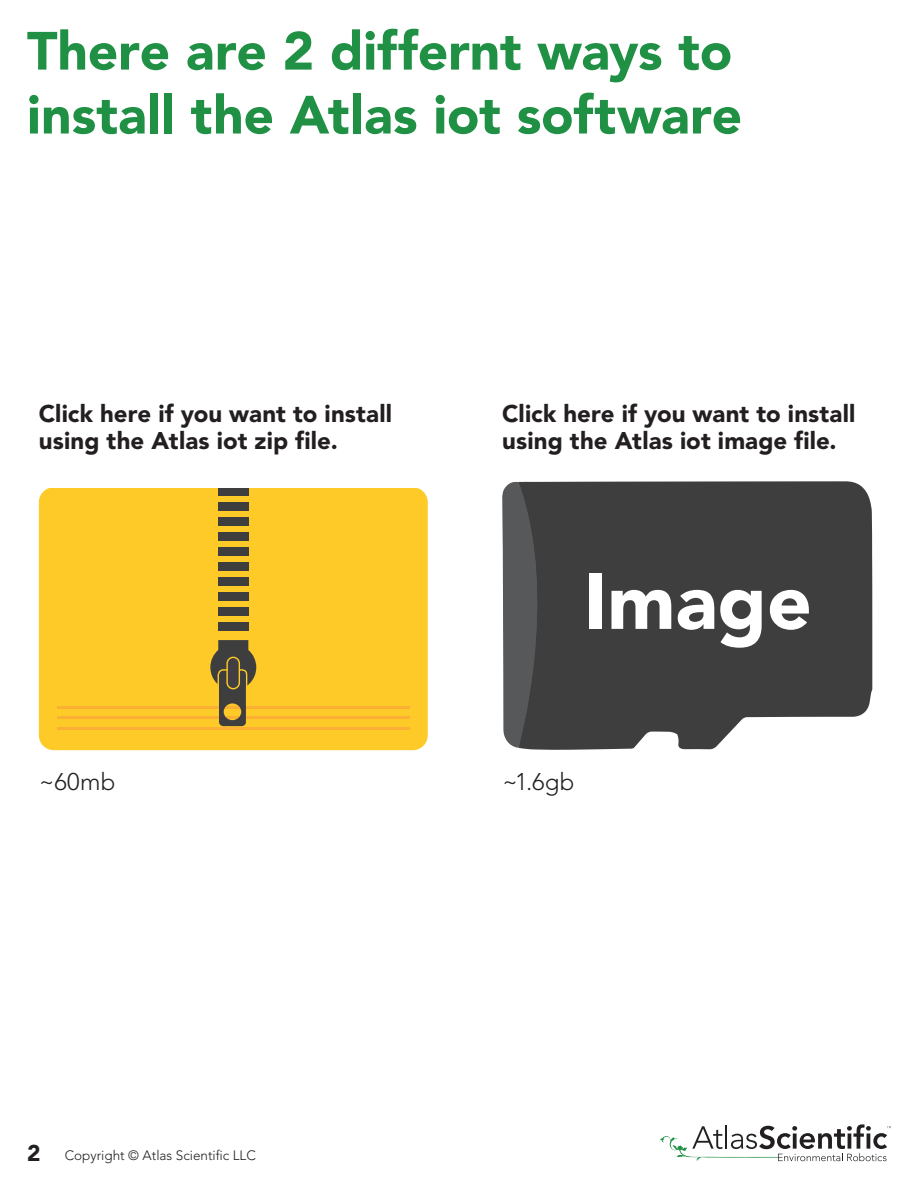
<style>
.page{position:relative;width:918px;height:1188px;background:#fff}
.page>*{position:absolute;margin:0;border:0;box-sizing:border-box;transform-origin:0 0}
.t1{font:900 78.3px "Avenir";color:#fff}
.t2{font:900 53.25px/63.9px "Avenir";letter-spacing:-.005em;color:#1f9044}
.t3{font:900 24px "Avenir";letter-spacing:.005em;color:#231f20}
.t4{font:300 24px "Avenir";letter-spacing:.01em;color:#231f20}
.t5{font:300 13.5px "Avenir";color:#231f20}
.s1{font-weight:900;font-size:22.65px}
</style>
<div class="page">
<div style="left:39px;top:488px;width:389px;height:262px;background:#feca28;border-radius:15px"></div>
<div style="left:218px;top:622px;width:30px;height:9px;background:#3e3e3f"></div>
<div style="left:218px;top:607px;width:30px;height:9px;background:#3e3e3f"></div>
<div style="left:218px;top:592px;width:30px;height:9px;background:#3e3e3f"></div>
<div style="left:218px;top:577px;width:30px;height:9px;background:#3e3e3f"></div>
<div style="left:218px;top:562px;width:30px;height:9px;background:#3e3e3f"></div>
<div style="left:218px;top:547px;width:30px;height:9px;background:#3e3e3f"></div>
<div style="left:218px;top:532px;width:30px;height:9px;background:#3e3e3f"></div>
<div style="left:218px;top:517px;width:30px;height:9px;background:#3e3e3f"></div>
<div style="left:218px;top:502px;width:30px;height:9px;background:#3e3e3f"></div>
<div style="left:218px;top:488px;width:30px;height:8px;background:#3e3e3f"></div>
<hr style="left:57px;top:706px;width:353px;height:3px;background:#fbb033">
<hr style="left:57px;top:716px;width:353px;height:3px;background:#fbb033">
<hr style="left:57px;top:727px;width:353px;height:3px;background:#fbb033">
<svg style="left:210px;top:640px;width:46px;height:86px"></svg>
<div style="left:227px;top:657px;width:12px;height:32px;background:#413f41;border-radius:6px"></div>
<div style="left:226px;top:657px;width:14px;height:32px;border:1px solid #feca28;border-radius:6px"></div>
<svg style="left:519px;top:481px;width:353px;height:269px;background:#4e4e4f"></svg>
<svg style="left:502px;top:482px;width:101px;height:266px;background:#474749"></svg>
<svg style="left:660px;top:1124px;width:231px;height:37px"></svg>
<p class="t2" style="left:27px;top:19px;width:717px">There are 2 differnt ways to install the Atlas iot software</p>
<p class="t3" style="left:39px;top:399px;width:355px">Click here if you want to install</p>
<p class="t3" style="left:39px;top:426px;width:300px">using the Atlas iot zip file.</p>
<p class="t3" style="left:502px;top:399px;width:355px">Click here if you want to install</p>
<p class="t3" style="left:502px;top:426px;width:336px">using the Atlas iot image file.</p>
<p class="t1" style="left:584px;top:554px;width:229px">Image</p>
<p class="t4" style="left:39px;top:768px;width:78px">~60mb</p>
<p class="t4" style="left:502px;top:768px;width:74px">~1.6gb</p>
<p class="t5" style="left:27px;top:1148px;width:230px"><span class="s1">2</span> Copyright © Atlas Scientific LLC</p>
</div>
